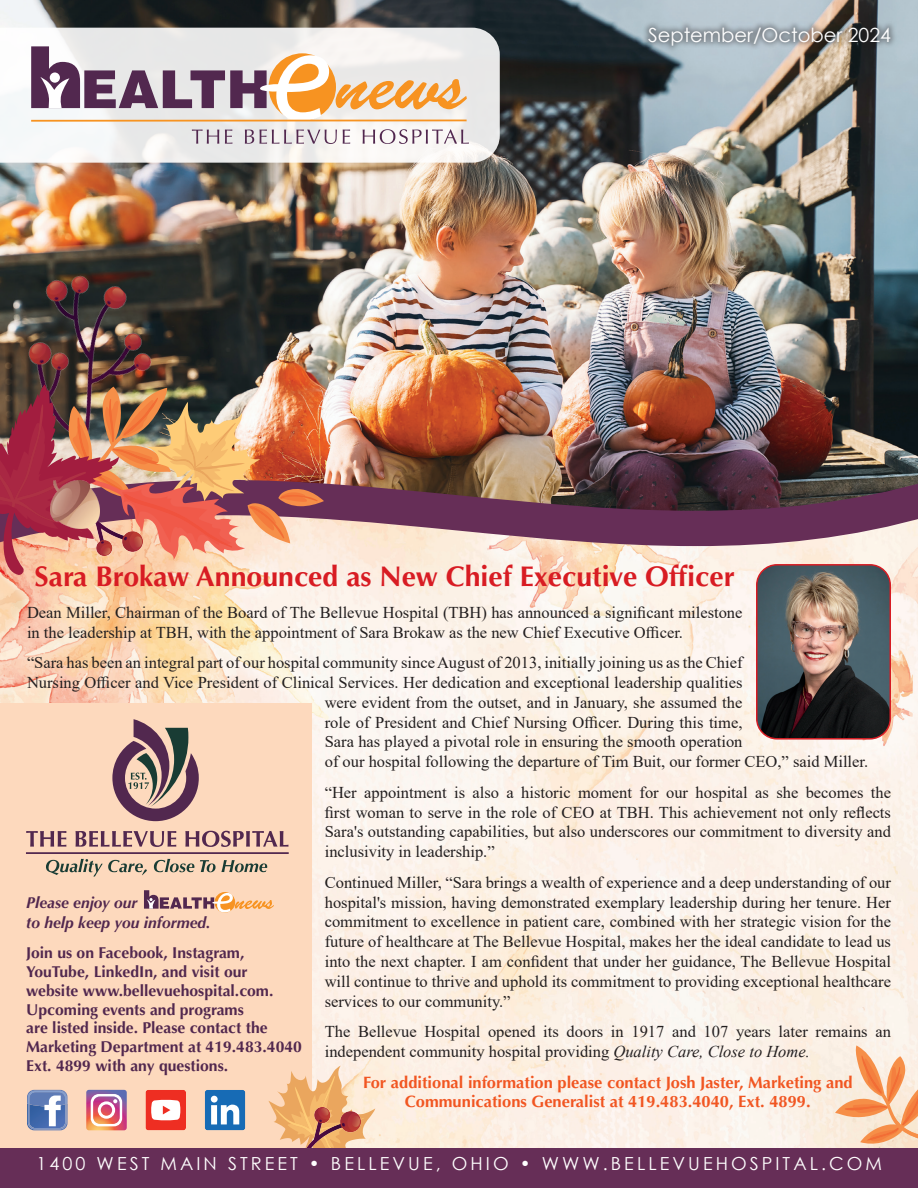
<style>
.page{position:relative;width:918px;height:1188px;background:#fff}
.page>*{position:absolute;margin:0;border:0;box-sizing:border-box;transform-origin:0 0}
.t1{font:700 28.5px "Optima LT Pro";color:#d81c23}
.t2{font:19.5px "Century Gothic";color:#fff}
.t3{font:18px "Century Gothic";letter-spacing:.17em;color:#fff}
.t4{font:16.5px/19.8px "Times New Roman";color:#231f20}
.t5{font:700 16.5px/19.8px "Optima LT Pro";color:#f15622;text-align:center}
.t6{font:700 15.75px/18.9px "Optima LT Pro";color:#52284f}
.t7{font:italic 700 15.75px "Optima LT Pro";color:#52284f}
.s1{font-style:italic}
</style>
<div class="page">
<img style="left:0;top:608px;width:918px;height:540px">
<img style="left:0;top:0;width:918px;height:418px">
<img style="left:0;top:251px;width:196px;height:133px">
<div style="left:0;top:704px;width:311px;height:445px;background:#fdd9bd"></div>
<svg style="left:112px;top:719px;width:87px;height:102px"></svg>
<svg style="left:26px;top:831px;width:40px;height:16px"></svg>
<svg style="left:76px;top:831px;width:100px;height:16px"></svg>
<svg style="left:185px;top:831px;width:104px;height:16px"></svg>
<hr style="left:26px;top:852px;width:263px;height:2px;background:#52284f">
<svg style="left:46px;top:859px;width:101px;height:18px"></svg>
<svg style="left:154px;top:859px;width:40px;height:13px"></svg>
<svg style="left:200px;top:860px;width:67px;height:12px"></svg>
<svg style="left:144px;top:890px;width:130px;height:22px"></svg>
<svg style="left:27px;top:1090px;width:41px;height:40px;background:#7b93c1"></svg>
<svg style="left:205px;top:1090px;width:40px;height:40px;background:#5291c7"></svg>
<svg style="left:146px;top:1090px;width:40px;height:40px;background:#f3736b"></svg>
<svg style="left:86px;top:1090px;width:41px;height:40px;background:#d0879b"></svg>
<img style="left:0;top:418px;width:918px;height:190px">
<svg style="left:0;top:28px;width:500px;height:135px"></svg>
<svg style="left:335px;top:79px;width:132px;height:31px;background:#f0c089"></svg>
<div style="left:270px;top:54px;width:65px;height:66px;background:#f79321;border-radius:50%"></div>
<svg style="left:31px;top:46px;width:298px;height:74px"></svg>
<hr style="left:31px;top:120px;width:436px;height:2px;background:#f79321">
<svg style="left:192px;top:129px;width:277px;height:15px"></svg>
<div style="left:642px;top:20px;width:256px;height:32px;background:#231f20;opacity:.36"></div>
<img style="left:757px;top:565px;width:133px;height:174px">
<div style="left:756px;top:564px;width:135px;height:176px;border:2px solid #d81c23;border-radius:20px"></div>
<img style="left:0;top:384px;width:324px;height:192px">
<svg style="left:835px;top:1045px;width:83px;height:103px;background:#f7caa9"></svg>
<svg style="left:268px;top:1066px;width:107px;height:82px"></svg>
<img style="left:83px;top:503px;width:59px;height:53px">
<img style="left:51px;top:481px;width:48px;height:48px">
<img style="left:301px;top:1108px;width:59px;height:40px">
<div style="left:0;top:1148px;width:918px;height:40px;background:#662e57"></div>
<p class="t2" style="left:648px;top:21px;width:244px">September/October 2024</p>
<p class="t1" style="left:35px;top:559px;width:702px">Sara Brokaw Announced as New Chief Executive Officer</p>
<p class="t4" style="left:27px;top:602px;width:717px">Dean Miller, Chairman of the Board of The Bellevue Hospital (TBH) has announced a significant milestone in the leadership at TBH, with the appointment of Sara Brokaw as the new Chief Executive Officer.</p>
<p class="t4" style="left:27px;top:652px;width:717px">“Sara has been an integral part of our hospital community since August of 2013, initially joining us as the Chief</p>
<p class="t4" style="left:27px;top:672px;width:717px">Nursing Officer and Vice President of Clinical Services. Her dedication and exceptional leadership qualities</p>
<p class="t4" style="left:325px;top:692px;width:419px">were evident from the outset, and in January, she assumed the</p>
<p class="t4" style="left:325px;top:712px;width:419px">role of President and Chief Nursing Officer. During this time,</p>
<p class="t4" style="left:325px;top:731px;width:419px">Sara has played a pivotal role in ensuring the smooth operation</p>
<p class="t4" style="left:325px;top:751px;width:545px">of our hospital following the departure of Tim Buit, our former CEO,” said Miller.</p>
<p class="t4" style="left:325px;top:782px;width:568px;text-align:justify">“Her appointment is also a historic moment for our hospital as she becomes the first woman to serve in the role of CEO at TBH. This achievement not only reflects Sara's outstanding capabilities, but also underscores our commitment to diversity and inclusivity in leadership.”</p>
<p class="t4" style="left:325px;top:872px;width:568px;text-align:justify">Continued Miller, “Sara brings a wealth of experience and a deep understanding of our hospital's mission, having demonstrated exemplary leadership during her tenure. Her commitment to excellence in patient care, combined with her strategic vision for the future of healthcare at The Bellevue Hospital, makes her the ideal candidate to lead us into the next chapter. I am confident that under her guidance, The Bellevue Hospital will continue to thrive and uphold its commitment to providing exceptional healthcare services to our community.”</p>
<p class="t4" style="left:325px;top:1021px;width:568px">The Bellevue Hospital opened its doors in 1917 and 107 years later remains an independent community hospital providing <span class="s1">Quality Care, Close to Home.</span></p>
<p class="t5" style="left:363px;top:1072px;width:491px">For additional information please contact Josh Jaster, Marketing and<br>Communications Generalist at 419.483.4040, Ext. 4899.</p>
<p class="t7" style="left:26px;top:893px;width:113px">Please enjoy our</p>
<p class="t7" style="left:26px;top:913px;width:186px">to help keep you informed.</p>
<p class="t6" style="left:26px;top:943px;width:277px">Join us on Facebook, Instagram, YouTube, LinkedIn, and visit our website www.bellevuehospital.com.<br>Upcoming events and programs<br>are listed inside. Please contact the Marketing Department at 419.483.4040<br>Ext. 4899 with any questions.</p>
<p class="t3" style="left:36px;top:1151px;width:847px">1400 WEST MAIN STREET • BELLEVUE, OHIO • WWW.BELLEVUEHOSPITAL.COM</p>
</div>
